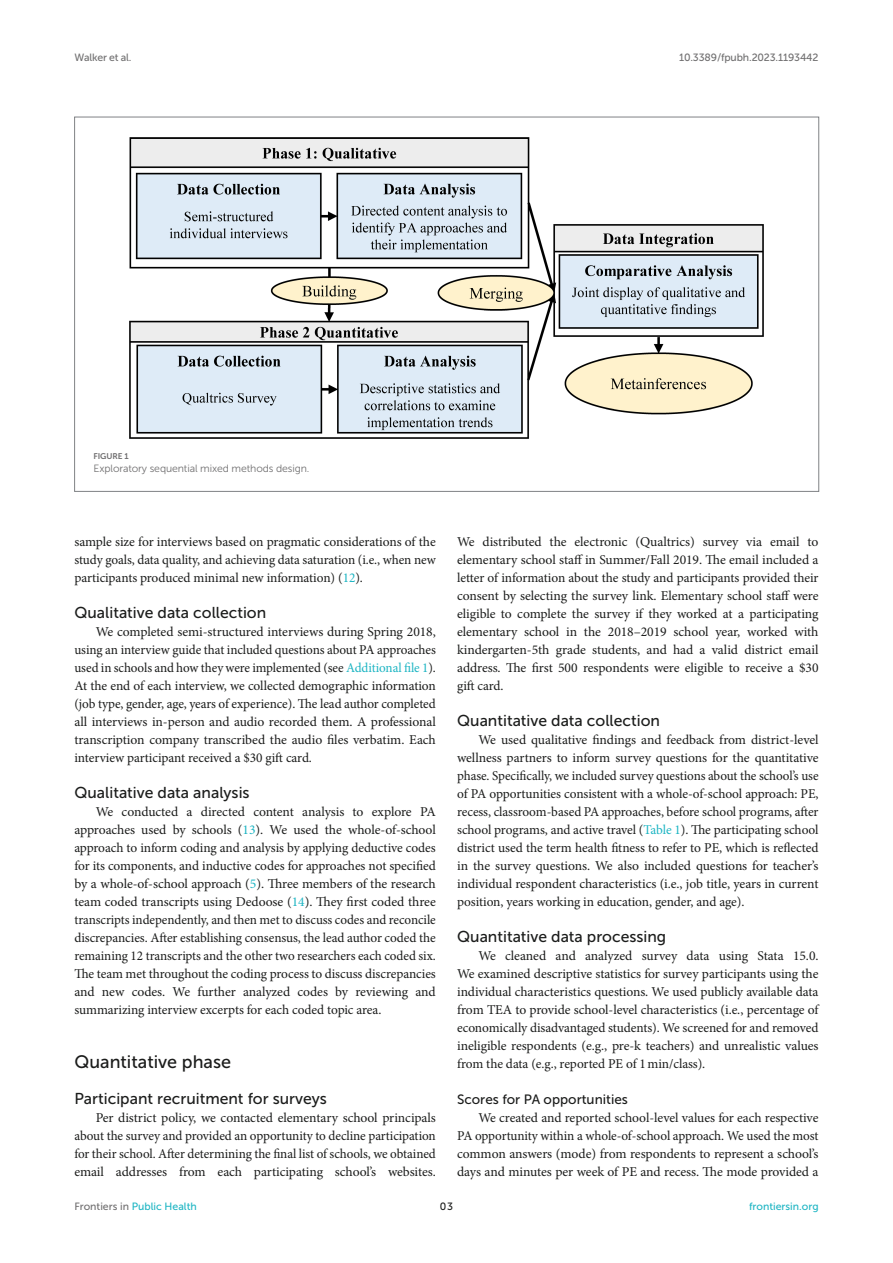
<style>
.page{position:relative;width:893px;height:1263px;background:#fff}
.page>*{position:absolute;margin:0;border:0;box-sizing:border-box;transform-origin:0 0}
.HEAD_2{font:18px "Museo Sans 500";color:#1b1c1b}
.HEAD_3{font:15.75px "Museo Sans 500";color:#1b1c1b}
.HEAD_3_after_HEAD_2{font:15.75px "Museo Sans 500";color:#1b1c1b}
.TEXT_FLUSH{font:13.5px/18px "Minion Pro";letter-spacing:-.005em;color:#1b1c1b;text-align:justify}
.HEAD_4{font:13.5px "Museo Sans 500";color:#1b1c1b}
.FIG_LEG{font:10.5px "Museo Sans 300";letter-spacing:-.01em;color:#706f70}
.t1{font:10.5px "Museo Sans 500";color:#1db5c3}
.t2{font:10.5px "Museo Sans 500";letter-spacing:-.015em;color:#706f70}
.t3{font:10.5px "Museo Sans 500";color:#1b1c1b}
.FIG_HD{font:8.25px "Museo Sans 700";letter-spacing:-.01em;color:#706f70}
.s1{color:#1db5c3}
.s2{color:#706f70}
</style>
<div class="page">
<img style="left:129px;top:137px;width:635px;height:302px">
<p class="t2" style="left:74px;top:51px;width:59px">Walker et al.</p>
<p class="t2" style="left:679px;top:51px;width:141px">10.3389/fpubh.2023.1193442</p>
<p class="FIG_HD" style="left:94px;top:451px;width:37px">FIGURE 1</p>
<p class="FIG_LEG" style="left:94px;top:463px;width:217px">Exploratory sequential mixed methods design.</p>
<p class="TEXT_FLUSH" style="left:74px;top:533px;width:363px">sample size for interviews based on pragmatic considerations of the study goals, data quality, and achieving data saturation (i.e., when new participants produced minimal new information) (<span class="s1">12</span>).</p>
<p class="HEAD_3" style="left:74px;top:604px;width:193px">Qualitative data collection</p>
<p class="TEXT_FLUSH" style="left:74px;top:623px;width:363px;text-indent:21px">We completed semi-structured interviews during Spring 2018, using an interview guide that included questions about PA approaches used in schools and how they were implemented (see <span class="s1">Additional file 1</span>).<br>At the end of each interview, we collected demographic information (job type, gender, age, years of experience). The lead author completed all interviews in-person and audio recorded them. A professional transcription company transcribed the audio files verbatim. Each interview participant received a $30 gift card.</p>
<p class="HEAD_3" style="left:74px;top:784px;width:177px">Qualitative data analysis</p>
<p class="TEXT_FLUSH" style="left:74px;top:803px;width:363px;text-indent:21px">We conducted a directed content analysis to explore PA approaches used by schools (<span class="s1">13</span>). We used the whole-of-school approach to inform coding and analysis by applying deductive codes for its components, and inductive codes for approaches not specified by a whole-of-school approach (<span class="s1">5</span>). Three members of the research team coded transcripts using Dedoose (<span class="s1">14</span>). They first coded three transcripts independently, and then met to discuss codes and reconcile discrepancies. After establishing consensus, the lead author coded the remaining 12 transcripts and the other two researchers each coded six.<br>The team met throughout the coding process to discuss discrepancies and new codes. We further analyzed codes by reviewing and summarizing interview excerpts for each coded topic area.</p>
<p class="HEAD_2" style="left:74px;top:1052px;width:158px">Quantitative phase</p>
<p class="HEAD_3_after_HEAD_2" style="left:74px;top:1090px;width:254px">Participant recruitment for surveys</p>
<p class="TEXT_FLUSH" style="left:74px;top:1109px;width:363px;text-indent:21px">Per district policy, we contacted elementary school principals about the survey and provided an opportunity to decline participation for their school. After determining the final list of schools, we obtained email addresses from each participating school’s websites.</p>
<p class="TEXT_FLUSH" style="left:457px;top:533px;width:363px">We distributed the electronic (Qualtrics) survey via email to elementary school staff in Summer/Fall 2019. The email included a letter of information about the study and participants provided their consent by selecting the survey link. Elementary school staff were eligible to complete the survey if they worked at a participating elementary school in the 2018–2019 school year, worked with kindergarten-5th grade students, and had a valid district email address. The first 500 respondents were eligible to receive a $30 gift card.</p>
<p class="HEAD_3" style="left:457px;top:712px;width:204px">Quantitative data collection</p>
<p class="TEXT_FLUSH" style="left:457px;top:731px;width:363px;text-indent:21px">We used qualitative findings and feedback from district-level wellness partners to inform survey questions for the quantitative phase. Specifically, we included survey questions about the school’s use of PA opportunities consistent with a whole-of-school approach: PE, recess, classroom-based PA approaches, before school programs, after school programs, and active travel (<span class="s1">Table 1</span>). The participating school district used the term health fitness to refer to PE, which is reflected in the survey questions. We also included questions for teacher’s individual respondent characteristics (i.e., job title, years in current position, years working in education, gender, and age).</p>
<p class="HEAD_3" style="left:457px;top:928px;width:211px">Quantitative data processing</p>
<p class="TEXT_FLUSH" style="left:457px;top:947px;width:363px;text-indent:21px">We cleaned and analyzed survey data using Stata 15.0.<br>We examined descriptive statistics for survey participants using the individual characteristics questions. We used publicly available data from TEA to provide school-level characteristics (i.e., percentage of economically disadvantaged students). We screened for and removed ineligible respondents (e.g., pre-k teachers) and unrealistic values from the data (e.g., reported PE of 1min/class).</p>
<p class="HEAD_4" style="left:457px;top:1092px;width:172px">Scores for PA opportunities</p>
<p class="TEXT_FLUSH" style="left:457px;top:1109px;width:363px;text-indent:21px">We created and reported school-level values for each respective PA opportunity within a whole-of-school approach. We used the most common answers (mode) from respondents to represent a school’s days and minutes per week of PE and recess. The mode provided a</p>
<p class="t1" style="left:74px;top:1200px;width:124px"><span class="s2">Frontiers in</span> Public Health</p>
<p class="t3" style="left:440px;top:1200px;width:15px">03</p>
<p class="t1" style="left:749px;top:1200px;width:71px">frontiersin.org</p>
</div>
